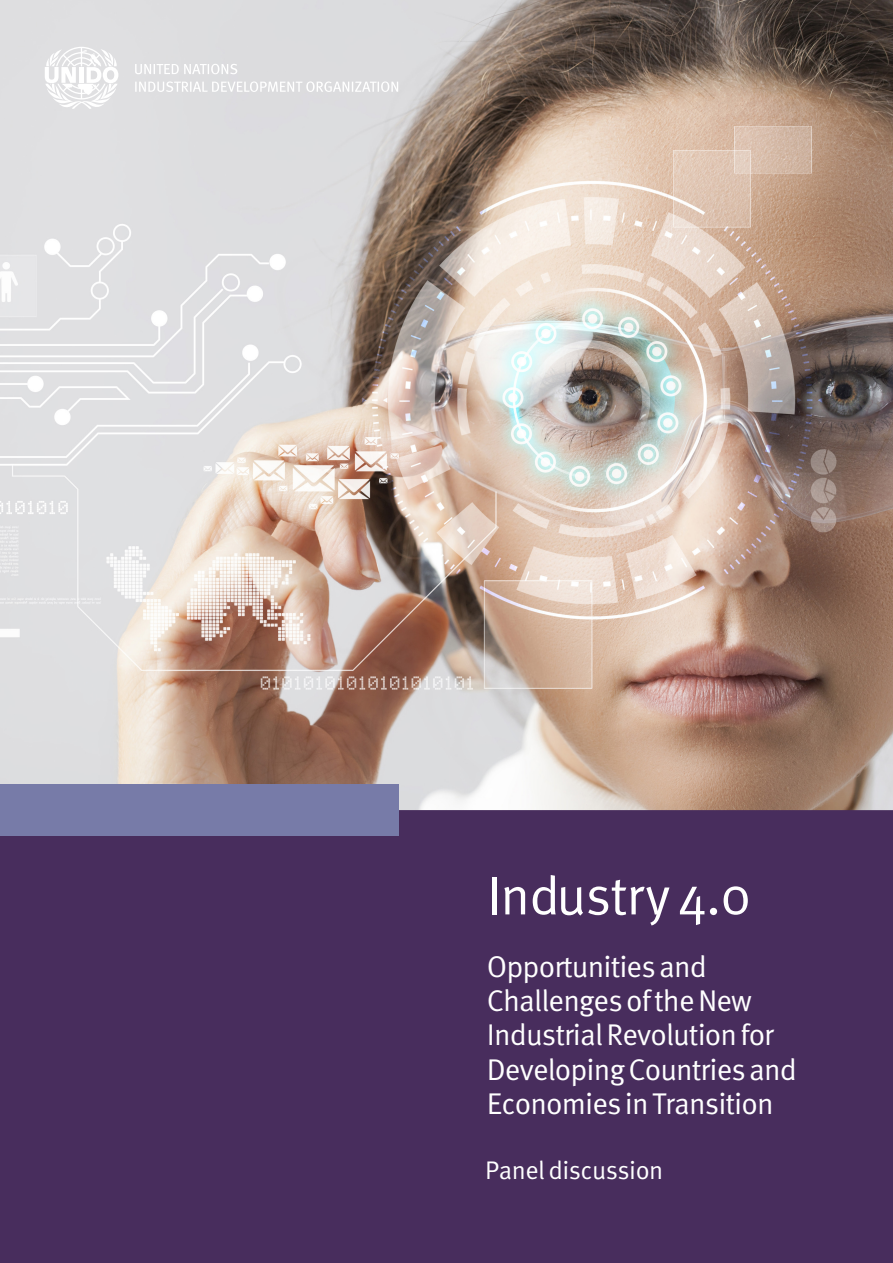
<style>
.page{position:relative;width:893px;height:1263px;background:#fff}
.page>*{position:absolute;margin:0;border:0;box-sizing:border-box;transform-origin:0 0}
.head_18pt{font:54px "Meta Pro";letter-spacing:-.02em;color:#fff}
.head_18pt-2{font:30px/34px "Meta Pro";letter-spacing:-.03em;color:#fff}
.head_18pt-3{font:25.5px "Meta Pro";letter-spacing:-.02em;color:#fff}
</style>
<div class="page">
<img style="left:0;top:0;width:893px;height:810px">
<div style="left:0;top:810px;width:893px;height:453px;background:#482d5d"></div>
<svg style="left:135px;top:81px;width:263px;height:11px"></svg>
<svg style="left:135px;top:64px;width:102px;height:10px"></svg>
<svg style="left:45px;top:47px;width:73px;height:62px"></svg>
<div style="left:0;top:784px;width:398px;height:51px;background:#777ba8"></div>
<p class="head_18pt" style="left:487px;top:861px;width:266px">Industry 4.0</p>
<p class="head_18pt-2" style="left:487px;top:951px;width:312px">Opportunities and<br>Challenges of the New<br>Industrial Revolution for<br>Developing Countries and<br>Economies in Transition</p>
<p class="head_18pt-3" style="left:485px;top:1153px;width:180px">Panel discussion</p>
</div>
